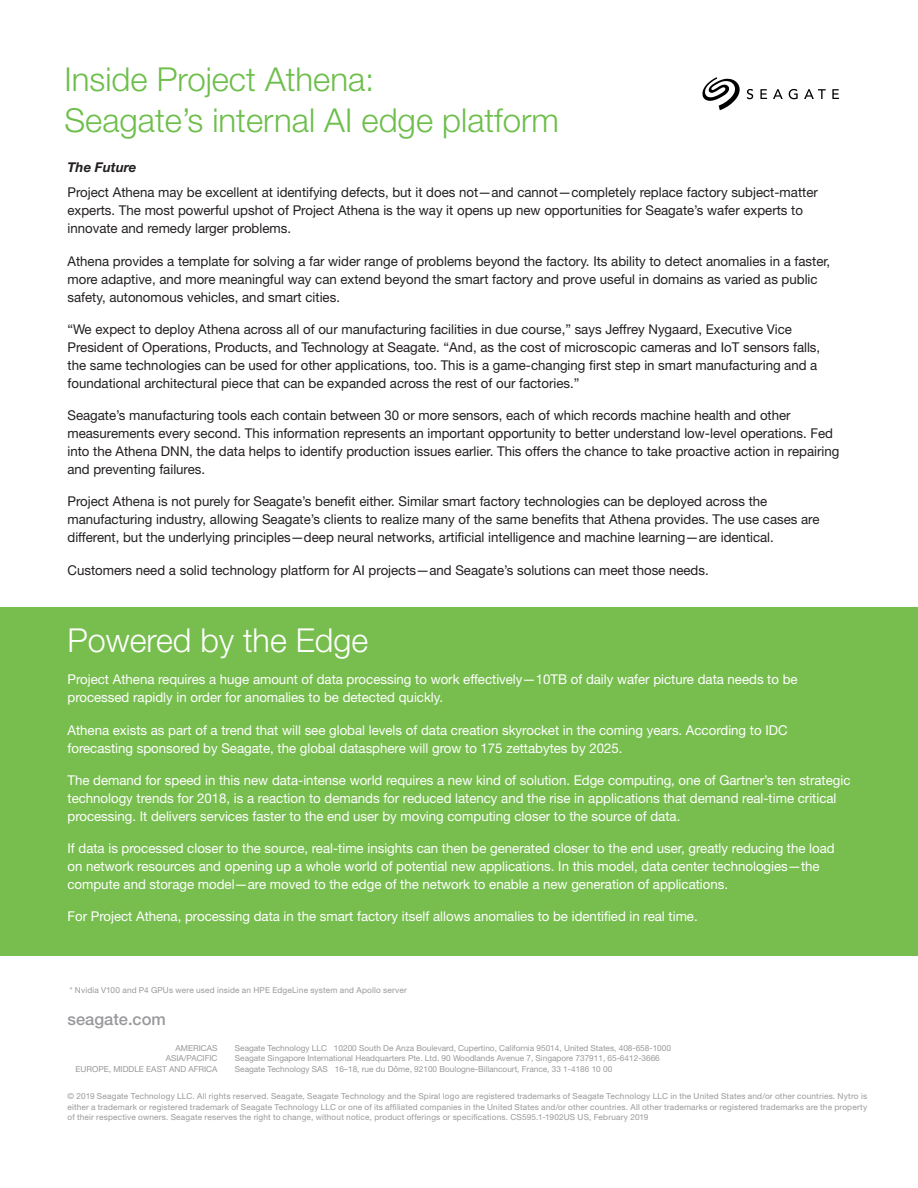
<style>
.page{position:relative;width:918px;height:1188px;background:#fff}
.page>*{position:absolute;margin:0;border:0;box-sizing:border-box;transform-origin:0 0}
.Subhead{font:300 33px/40.5px "Helvetica Neue LT Std";color:#6dbe4b}
.Body_Copy{font:300 33px "Helvetica Neue LT Std";color:#fff}
.CTA{font:500 16.5px "Helvetica Neue LT Std";color:#99989b}
.Body_Copy-2{font:13.5px/18px "Helvetica Neue LT Std";color:#231f20}
.Body_Copy-3{font:13.5px/18px "Helvetica Neue LT Std";color:#fff}
.Body_Copy-4{font:italic 700 13.5px "Helvetica Neue LT Std";color:#231f20}
.Legal_Copy{font:8.25px/10.5px "Helvetica Neue LT Std";letter-spacing:.025em;color:#99989b;text-align:justify}
.HQ_Address{font:8.25px "Helvetica Neue LT Std";color:#99989b}
</style>
<div class="page">
<div style="left:0;top:608px;width:918px;height:348px;background:#77be4e"></div>
<svg style="left:747px;top:89px;width:6px;height:10px"></svg>
<svg style="left:760px;top:89px;width:7px;height:10px"></svg>
<svg style="left:773px;top:89px;width:10px;height:10px"></svg>
<svg style="left:789px;top:89px;width:9px;height:10px"></svg>
<svg style="left:804px;top:89px;width:22px;height:10px"></svg>
<svg style="left:832px;top:89px;width:7px;height:10px"></svg>
<svg style="left:702px;top:77px;width:38px;height:33px"></svg>
<p class="Subhead" style="left:64px;top:58px;width:496px">Inside Project Athena:<br>Seagate’s internal AI edge platform</p>
<p class="Body_Copy-4" style="left:68px;top:159px;width:71px">The Future</p>
<p class="Body_Copy-2" style="left:68px;top:183px;width:752px">Project Athena may be excellent at identifying defects, but it does not—and cannot—completely replace factory subject-matter experts. The most powerful upshot of Project Athena is the way it opens up new opportunities for Seagate’s wafer experts to innovate and remedy larger problems.</p>
<p class="Body_Copy-2" style="left:68px;top:252px;width:764px">Athena provides a template for solving a far wider range of problems beyond the factory. Its ability to detect anomalies in a faster, more adaptive, and more meaningful way can extend beyond the smart factory and prove useful in domains as varied as public safety, autonomous vehicles, and smart cities.</p>
<p class="Body_Copy-2" style="left:68px;top:320px;width:754px">“We expect to deploy Athena across all of our manufacturing facilities in due course,” says Jeffrey Nygaard, Executive Vice President of Operations, Products, and Technology at Seagate. “And, as the cost of microscopic cameras and IoT sensors falls, the same technologies can be used for other applications, too. This is a game-changing first step in smart manufacturing and a foundational architectural piece that can be expanded across the rest of our factories.”</p>
<p class="Body_Copy-2" style="left:68px;top:406px;width:773px">Seagate’s manufacturing tools each contain between 30 or more sensors, each of which records machine health and other measurements every second. This information represents an important opportunity to better understand low-level operations. Fed into the Athena DNN, the data helps to identify production issues earlier. This offers the chance to take proactive action in repairing and preventing failures.</p>
<p class="Body_Copy-2" style="left:68px;top:492px;width:754px">Project Athena is not purely for Seagate’s benefit either. Similar smart factory technologies can be deployed across the manufacturing industry, allowing Seagate’s clients to realize many of the same benefits that Athena provides. The use cases are different, but the underlying principles—deep neural networks, artificial intelligence and machine learning—are identical.</p>
<p class="Body_Copy-2" style="left:68px;top:561px;width:643px">Customers need a solid technology platform for AI projects—and Seagate’s solutions can meet those needs.</p>
<p class="Body_Copy" style="left:68px;top:620px;width:302px">Powered by the Edge</p>
<p class="Body_Copy-3" style="left:68px;top:670px;width:732px">Project Athena requires a huge amount of data processing to work effectively—10TB of daily wafer picture data needs to be processed rapidly in order for anomalies to be detected quickly.</p>
<p class="Body_Copy-3" style="left:68px;top:721px;width:722px">Athena exists as part of a trend that will see global levels of data creation skyrocket in the coming years. According to IDC forecasting sponsored by Seagate, the global datasphere will grow to 175 zettabytes by 2025.</p>
<p class="Body_Copy-3" style="left:68px;top:771px;width:785px">The demand for speed in this new data-intense world requires a new kind of solution. Edge computing, one of Gartner’s ten strategic technology trends for 2018, is a reaction to demands for reduced latency and the rise in applications that demand real-time critical processing. It delivers services faster to the end user by moving computing closer to the source of data.</p>
<p class="Body_Copy-3" style="left:68px;top:839px;width:769px">If data is processed closer to the source, real-time insights can then be generated closer to the end user, greatly reducing the load on network resources and opening up a whole world of potential new applications. In this model, data center technologies—the compute and storage model—are moved to the edge of the network to enable a new generation of applications.</p>
<p class="Body_Copy-3" style="left:68px;top:907px;width:632px">For Project Athena, processing data in the smart factory itself allows anomalies to be identified in real time.</p>
<p class="Legal_Copy" style="left:70px;top:984px;width:339px">* Nvidia V100 and P4 GPUs were used inside an HPE EdgeLine system and Apollo server</p>
<p class="CTA" style="left:68px;top:1009px;width:100px">seagate.com</p>
<p class="HQ_Address" style="left:176px;top:1043px;width:44px">AMERICAS</p>
<p class="HQ_Address" style="left:235px;top:1043px;width:438px">Seagate Technology LLC 10200 South De Anza Boulevard, Cupertino, California 95014, United States, 408-658-1000</p>
<p class="HQ_Address" style="left:166px;top:1053px;width:53px">ASIA/PACIFIC</p>
<p class="HQ_Address" style="left:235px;top:1053px;width:426px">Seagate Singapore International Headquarters Pte. Ltd. 90 Woodlands Avenue 7, Singapore 737911, 65-6412-3666</p>
<p class="HQ_Address" style="left:76px;top:1064px;width:144px">EUROPE, MIDDLE EAST AND AFRICA</p>
<p class="HQ_Address" style="left:235px;top:1064px;width:379px">Seagate Technology SAS 16–18, rue du Dôme, 92100 Boulogne-Billancourt, France, 33 1-4186 10 00</p>
<p class="Legal_Copy" style="left:68px;top:1091px;width:801px">© 2019 Seagate Technology LLC. All rights reserved. Seagate, Seagate Technology and the Spiral logo are registered trademarks of Seagate Technology LLC in the United States and/or other countries. Nytro is either a trademark or registered trademark of Seagate Technology LLC or one of its affiliated companies in the United States and/or other countries. All other trademarks or registered trademarks are the property of their respective owners. Seagate reserves the right to change, without notice, product offerings or specifications. CS595.1-1902US US, February 2019</p>
</div>
